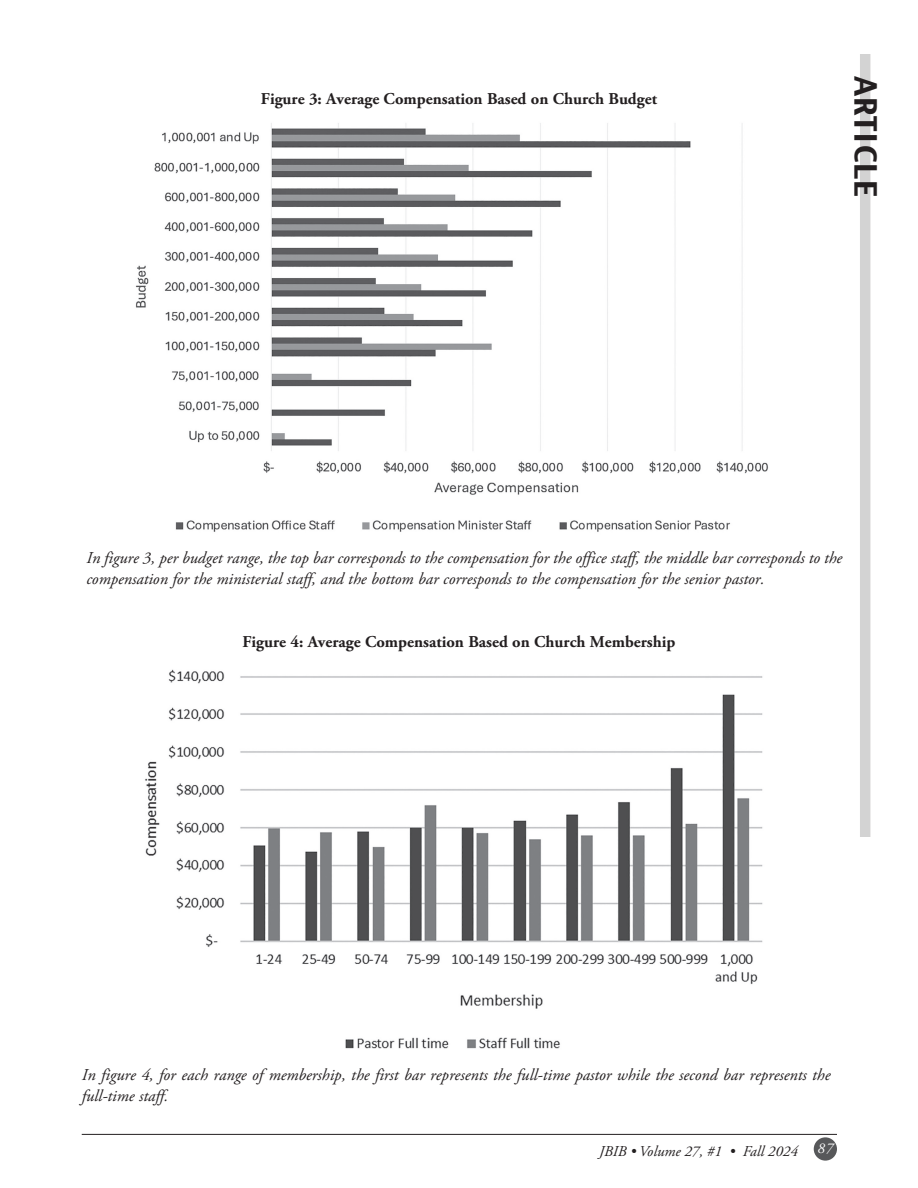
<style>
.page{position:relative;width:918px;height:1188px;background:#fff}
.page>*{position:absolute;margin:0;border:0;box-sizing:border-box;transform-origin:0 0}
.t1{font:30px "Charcoal CY";letter-spacing:.03em;color:#231f20}
.t2{font:italic 16.5px/21px "Adobe Garamond Pro";color:#231f20}
.t3{font:700 16.5px "Adobe Garamond Pro";color:#231f20}
.t4{font:italic 15px "Adobe Garamond Pro";color:#231f20}
.t5{font:italic 15px "Adobe Garamond Pro";color:#fff}
</style>
<div class="page">
<div style="left:860px;top:54px;width:10px;height:783px;background:#d3d3d3"></div>
<hr style="left:82px;top:1134px;width:755px;height:1px;background:#231f20">
<div style="left:814px;top:1137px;width:23px;height:24px;background:#57585a;border-radius:50%"></div>
<img style="left:136px;top:123px;width:632px;height:409px">
<img style="left:145px;top:669px;width:618px;height:380px">
<p class="t3" style="left:261px;top:89px;width:398px">Figure 3: Average Compensation Based on Church Budget</p>
<p class="t1" style="left:883px;top:76px;width:123px;rotate:90deg">ARTICLE</p>
<p class="t2" style="left:86px;top:547px;width:757px">In figure 3, per budget range, the top bar corresponds to the compensation for the office staff, the middle bar corresponds to the compensation for the ministerial staff, and the bottom bar corresponds to the compensation for the senior pastor.</p>
<p class="t3" style="left:242px;top:632px;width:435px">Figure 4: Average Compensation Based on Church Membership</p>
<p class="t2" style="left:82px;top:1064px;width:750px">In figure 4, for each range of membership, the first bar represents the full-time pastor while the second bar represents the full-time staff.</p>
<p class="t4" style="left:599px;top:1143px;width:200px">JBIB • Volume 27, #1 • Fall 2024</p>
<p class="t5" style="left:818px;top:1139px;width:17px">87</p>
</div>
